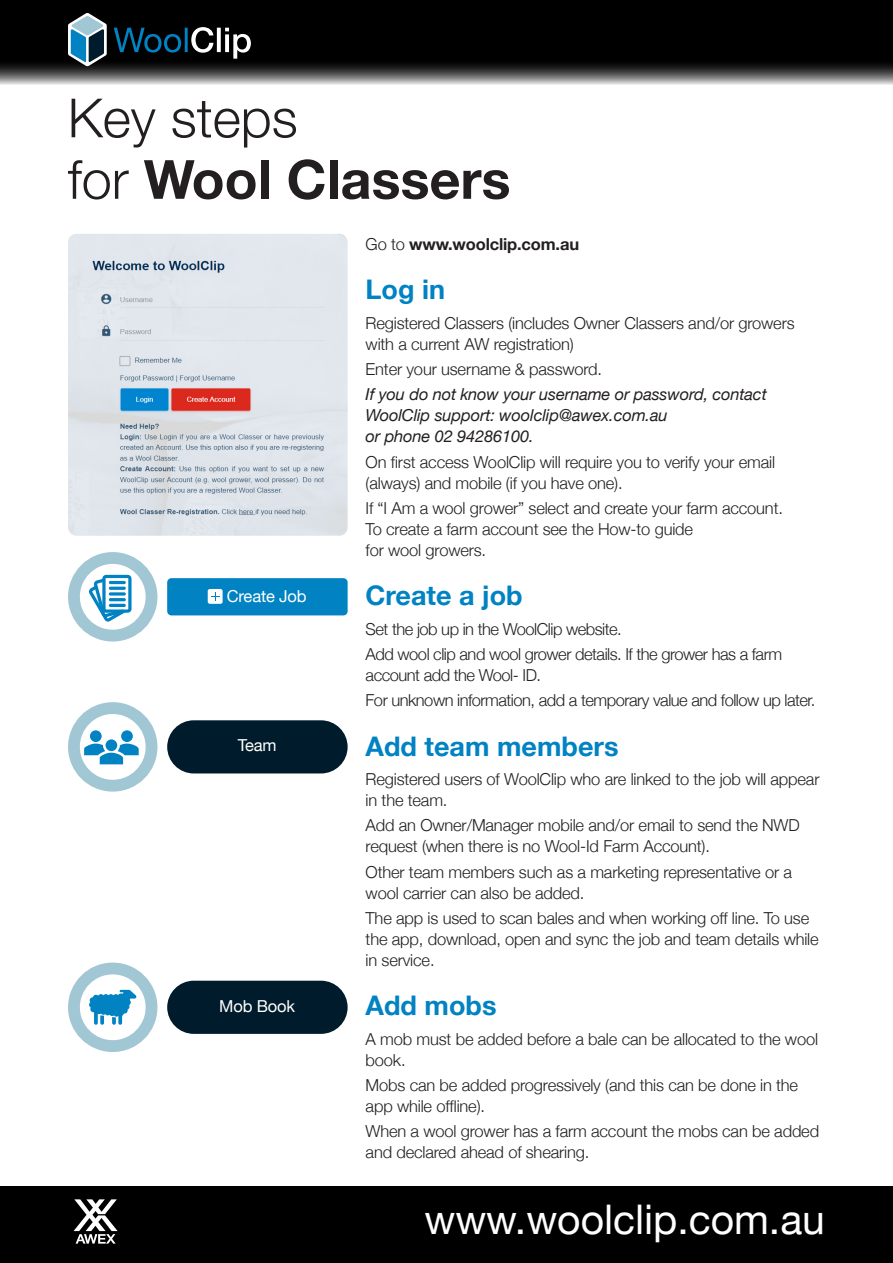
<style>
.page{position:relative;width:893px;height:1263px;background:#fff}
.page>*{position:absolute;margin:0;border:0;box-sizing:border-box;transform-origin:0 0}
.WoolClip_heading{font:700 54px "Helvetica Neue";color:#231f20}
.WoolClip_heading-2{font:300 54px "Helvetica Neue";color:#231f20}
.WoolClip_heading-3{font:40.8px "Helvetica Neue";color:#fff}
.AWEX_Heading_2{font:700 27px "Helvetica Neue";color:#0082c3}
.AWEX_Body_text{font:300 16.5px/21px "Helvetica Neue";letter-spacing:-.01em;color:#231f20}
.AWEX_Body_text-2{font:300 16.5px/21px "Helvetica Neue";letter-spacing:-.03em;color:#231f20}
.AWEX_Body_text-3{font:italic 16.5px/21px "Helvetica Neue";letter-spacing:-.01em;color:#231f20}
.AWEX_Body_text-4{font:700 16.5px "Helvetica Neue";letter-spacing:-.01em;color:#231f20}
.AWEX_Body_text-5{font:16.5px "Helvetica Neue";letter-spacing:-.01em;color:#fff}
.s1{font-weight:300}
</style>
<div class="page">
<div style="left:0;top:1186px;width:893px;height:77px;background:#000"></div>
<svg style="left:74px;top:1199px;width:44px;height:44px"></svg>
<img style="left:68px;top:234px;width:280px;height:302px">
<div style="left:167px;top:578px;width:181px;height:37px;background:#0082c3;border-radius:4px"></div>
<div style="left:208px;top:589px;width:15px;height:15px;background:#fff;border-radius:2px"></div>
<svg style="left:211px;top:592px;width:8px;height:8px"></svg>
<svg style="left:88px;top:575px;width:44px;height:47px"></svg>
<hr style="left:109px;top:581px;width:17px;height:3px;background:#0082c3;border-radius:2px">
<hr style="left:109px;top:587px;width:17px;height:3px;background:#0082c3;border-radius:2px">
<svg style="left:109px;top:592px;width:17px;height:4px"></svg>
<hr style="left:109px;top:598px;width:17px;height:3px;background:#0082c3;border-radius:2px">
<hr style="left:109px;top:604px;width:17px;height:3px;background:#0082c3;border-radius:2px">
<div style="left:68px;top:552px;width:89px;height:89px;border:12px solid #a1c6d4;border-radius:50%"></div>
<div style="left:167px;top:720px;width:181px;height:53px;background:#001b2b;border-radius:27px"></div>
<div style="left:90px;top:730px;width:12px;height:12px;background:#0082c3;border-radius:50%"></div>
<div style="left:121px;top:730px;width:12px;height:12px;background:#0082c3;border-radius:50%"></div>
<svg style="left:106px;top:739px;width:11px;height:12px"></svg>
<svg style="left:84px;top:743px;width:55px;height:21px"></svg>
<div style="left:68px;top:702px;width:89px;height:90px;border:12px solid #a1c6d4;border-radius:50%"></div>
<div style="left:0;top:0;width:893px;height:60px;background:#000"></div>
<svg style="left:0;top:60px;width:893px;height:25px;background:#585858"></svg>
<svg style="left:68px;top:13px;width:39px;height:53px;background:#5b7f90"></svg>
<svg style="left:114px;top:27px;width:137px;height:32px"></svg>
<div style="left:167px;top:981px;width:181px;height:53px;background:#001b2b;border-radius:27px"></div>
<svg style="left:89px;top:990px;width:47px;height:35px"></svg>
<div style="left:68px;top:962px;width:89px;height:90px;border:12px solid #a1c6d4;border-radius:50%"></div>
<p class="WoolClip_heading-2" style="left:68px;top:85px;width:231px">Key steps</p>
<p class="WoolClip_heading" style="left:68px;top:146px;width:444px"><span class="s1">for</span> Wool Classers</p>
<p class="AWEX_Body_text-5" style="left:227px;top:586px;width:81px">Create Job</p>
<p class="AWEX_Body_text-5" style="left:238px;top:735px;width:40px">Team</p>
<p class="AWEX_Body_text-5" style="left:219px;top:996px;width:77px">Mob Book</p>
<p class="AWEX_Body_text-4" style="left:366px;top:234px;width:215px"><span class="s1">Go to</span> www.woolclip.com.au</p>
<p class="AWEX_Heading_2" style="left:366px;top:273px;width:81px">Log in</p>
<p class="AWEX_Body_text" style="left:366px;top:312px;width:431px">Registered Classers (includes Owner Classers and/or growers with a current AW registration)</p>
<p class="AWEX_Body_text" style="left:366px;top:358px;width:238px">Enter your username &amp; password.</p>
<p class="AWEX_Body_text-3" style="left:366px;top:384px;width:403px">If you do not know your username or password, contact<br>WoolClip support: woolclip@awex.com.au<br>or phone 02 94286100.</p>
<p class="AWEX_Body_text" style="left:366px;top:451px;width:411px">On first access WoolClip will require you to verify your email (always) and mobile (if you have one).</p>
<p class="AWEX_Body_text" style="left:366px;top:497px;width:419px">If “I Am a wool grower” select and create your farm account.<br>To create a farm account see the How-to guide<br>for wool growers.</p>
<p class="AWEX_Heading_2" style="left:366px;top:579px;width:159px">Create a job</p>
<p class="AWEX_Body_text-2" style="left:366px;top:618px;width:258px">Set the job up in the WoolClip website.</p>
<p class="AWEX_Body_text-2" style="left:366px;top:643px;width:418px">Add wool clip and wool grower details. If the grower has a farm account add the Wool- ID.</p>
<p class="AWEX_Body_text-2" style="left:366px;top:690px;width:451px">For unknown information, add a temporary value and follow up later.</p>
<p class="AWEX_Heading_2" style="left:366px;top:729px;width:254px">Add team members</p>
<p class="AWEX_Body_text" style="left:366px;top:768px;width:455px">Registered users of WoolClip who are linked to the job will appear in the team.</p>
<p class="AWEX_Body_text" style="left:366px;top:815px;width:436px">Add an Owner/Manager mobile and/or email to send the NWD request (when there is no Wool-Id Farm Account).</p>
<p class="AWEX_Body_text" style="left:366px;top:861px;width:428px">Other team members such as a marketing representative or a wool carrier can also be added.</p>
<p class="AWEX_Body_text" style="left:366px;top:907px;width:455px">The app is used to scan bales and when working off line. To use the app, download, open and sync the job and team details while in service.</p>
<p class="AWEX_Heading_2" style="left:366px;top:989px;width:132px">Add mobs</p>
<p class="AWEX_Body_text" style="left:366px;top:1028px;width:454px">A mob must be added before a bale can be allocated to the wool book.</p>
<p class="AWEX_Body_text" style="left:366px;top:1074px;width:434px">Mobs can be added progressively (and this can be done in the app while offline).</p>
<p class="AWEX_Body_text" style="left:366px;top:1121px;width:455px">When a wool grower has a farm account the mobs can be added and declared ahead of shearing.</p>
<p class="WoolClip_heading-3" style="left:424px;top:1195px;width:402px">www.woolclip.com.au</p>
</div>
